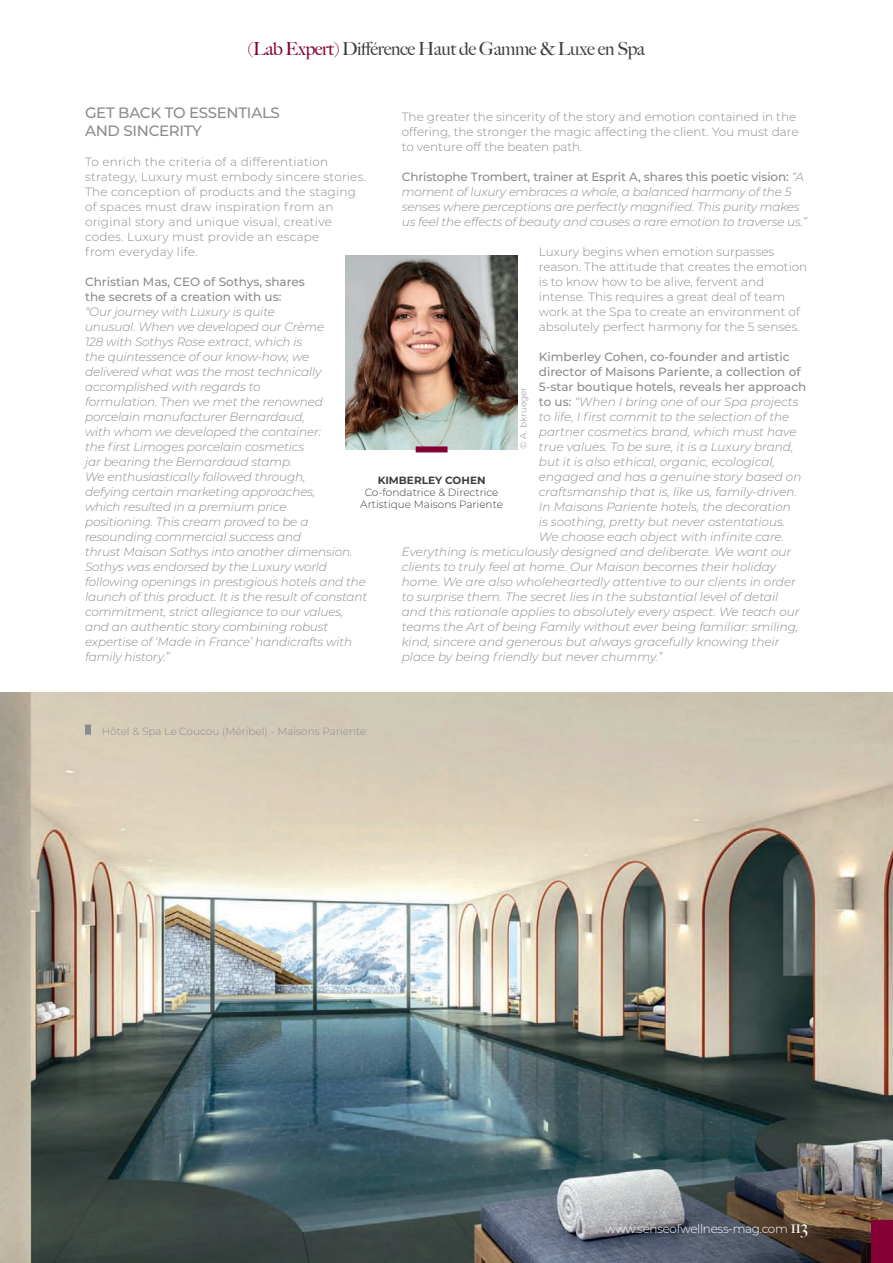
<style>
.page{position:relative;width:893px;height:1263px;background:#fff}
.page>*{position:absolute;margin:0;border:0;box-sizing:border-box;transform-origin:0 0}
.t1{font:500 18px "Big Caslon";letter-spacing:-.025em;color:#3e3e3f}
.t2{font:500 15px/18px "Montserrat";letter-spacing:-.02em;color:#8a8c8f}
.t3{font:italic 300 12px/15px "Montserrat";letter-spacing:-.01em;color:#8a8c8f}
.t4{font:300 12px/15px "Montserrat";color:#8a8c8f}
.t5{font:300 12px/15px "Montserrat";letter-spacing:.02em;color:#8a8c8f}
.t6{font:500 12px/15px "Montserrat";color:#8a8c8f}
.t7{font:300 12px "Montserrat";letter-spacing:-.025em;color:#fff}
.t8{font:300 10.5px/12px "Montserrat";color:#3e3e3f;text-align:center}
.t9{font:300 10.5px "Montserrat";color:#8a8c8f}
.t10{font:700 10.5px "Montserrat";color:#3e3e3f}
.t11{font:300 9px "Montserrat";color:#8a8c8f}
.s1{color:#830134}
.s2{font-weight:500;font-style:normal}
.s3{font-family:"Big Caslon";font-weight:500;font-size:18px}
</style>
<div class="page">
<img style="left:0;top:693px;width:893px;height:570px">
<div style="left:872px;top:1220px;width:21px;height:43px;background:#830134"></div>
<img style="left:345px;top:256px;width:173px;height:193px">
<div style="left:416px;top:446px;width:32px;height:6px;background:#830134"></div>
<div style="left:85px;top:724px;width:6px;height:11px;background:#8a8c8f"></div>
<h1 class="t1" style="left:248px;top:34px;width:399px"><span class="s1">(Lab Expert)</span> Différence Haut de Gamme &amp; Luxe en Spa</h1>
<p class="t2" style="left:85px;top:103px;width:196px">GET BACK TO ESSENTIALS<br>AND SINCERITY</p>
<p class="t5" style="left:85px;top:153px;width:283px">To enrich the criteria of a differentiation strategy, Luxury must embody sincere stories.<br>The conception of products and the staging of spaces must draw inspiration from an original story and unique visual, creative codes. Luxury must provide an escape<br>from everyday life.</p>
<p class="t6" style="left:85px;top:273px;width:221px">Christian Mas, CEO of Sothys, shares the secrets of a creation with us:</p>
<p class="t3" style="left:85px;top:303px;width:284px">“Our journey with Luxury is quite<br>unusual. When we developed our Crème<br>128 with Sothys Rose extract, which is<br>the quintessence of our know-how, we<br>delivered what was the most technically accomplished with regards to<br>formulation. Then we met the renowned porcelain manufacturer Bernardaud,<br>with whom we developed the container:<br>the first Limoges porcelain cosmetics<br>jar bearing the Bernardaud stamp.<br>We enthusiastically followed through,<br>defying certain marketing approaches,<br>which resulted in a premium price<br>positioning. This cream proved to be a resounding commercial success and<br>thrust Maison Sothys into another dimension.<br>Sothys was endorsed by the Luxury world following openings in prestigious hotels and the launch of this product. It is the result of constant commitment, strict allegiance to our values, and an authentic story combining robust expertise of ‘Made in France’ handicrafts with family history.”</p>
<p class="t4" style="left:402px;top:108px;width:398px">The greater the sincerity of the story and emotion contained in the offering, the stronger the magic affecting the client. You must dare to venture off the beaten path.</p>
<p class="t3" style="left:402px;top:168px;width:407px"><span class="s2">Christophe Trombert, trainer at Esprit A, shares this poetic vision:</span> “A moment of luxury embraces a whole, a balanced harmony of the 5 senses where perceptions are perfectly magnified. This purity makes us feel the effects of beauty and causes a rare emotion to traverse us.”</p>
<p class="t4" style="left:539px;top:243px;width:270px">Luxury begins when emotion surpasses reason. The attitude that creates the emotion is to know how to be alive, fervent and intense. This requires a great deal of team work at the Spa to create an environment of absolutely perfect harmony for the 5 senses.</p>
<p class="t6" style="left:539px;top:348px;width:252px">Kimberley Cohen, co-founder and artistic</p>
<p class="t6" style="left:539px;top:363px;width:263px">director of Maisons Pariente, a collection of</p>
<p class="t6" style="left:539px;top:378px;width:269px">5-star boutique hotels, reveals her approach</p>
<p class="t3" style="left:539px;top:393px;width:261px"><span class="s2">to us:</span> “When I bring one of our Spa projects</p>
<p class="t3" style="left:539px;top:408px;width:252px">to life, I first commit to the selection of the</p>
<p class="t3" style="left:539px;top:423px;width:259px">partner cosmetics brand, which must have</p>
<p class="t3" style="left:539px;top:438px;width:256px">true values. To be sure, it is a Luxury brand,</p>
<p class="t3" style="left:539px;top:453px;width:237px">but it is also ethical, organic, ecological,</p>
<p class="t3" style="left:539px;top:468px;width:264px">engaged and has a genuine story based on</p>
<p class="t3" style="left:539px;top:483px;width:259px">craftsmanship that is, like us, family-driven.</p>
<p class="t3" style="left:539px;top:498px;width:253px">In Maisons Pariente hotels, the decoration</p>
<p class="t3" style="left:539px;top:513px;width:248px">is soothing, pretty but never ostentatious.</p>
<p class="t3" style="left:539px;top:528px;width:247px">We choose each object with infinite care.</p>
<p class="t3" style="left:402px;top:543px;width:391px">Everything is meticulously designed and deliberate. We want our</p>
<p class="t3" style="left:402px;top:558px;width:376px">clients to truly feel at home. Our Maison becomes their holiday</p>
<p class="t3" style="left:402px;top:573px;width:396px">home. We are also wholeheartedly attentive to our clients in order</p>
<p class="t3" style="left:402px;top:588px;width:378px">to surprise them. The secret lies in the substantial level of detail</p>
<p class="t3" style="left:402px;top:603px;width:399px">and this rationale applies to absolutely every aspect. We teach our</p>
<p class="t3" style="left:402px;top:618px;width:398px">teams the Art of being Family without ever being familiar: smiling,</p>
<p class="t3" style="left:402px;top:633px;width:379px">kind, sincere and generous but always gracefully knowing their</p>
<p class="t3" style="left:402px;top:648px;width:262px">place by being friendly but never chummy.”</p>
<p class="t11" style="left:517px;top:449px;width:63px;rotate:-90deg">© A. bkrueger</p>
<p class="t10" style="left:378px;top:473px;width:109px">KIMBERLEY COHEN</p>
<p class="t8" style="left:360px;top:486px;width:144px">Co-fondatrice &amp; Directrice<br>Artistique Maisons Pariente</p>
<p class="t9" style="left:102px;top:724px;width:266px">Hôtel &amp; Spa Le Coucou (Méribel) - Maisons Pariente</p>
<p class="t7" style="left:605px;top:1221px;width:204px">www.senseofwellness-mag.com <span class="s3">113</span></p>
</div>
